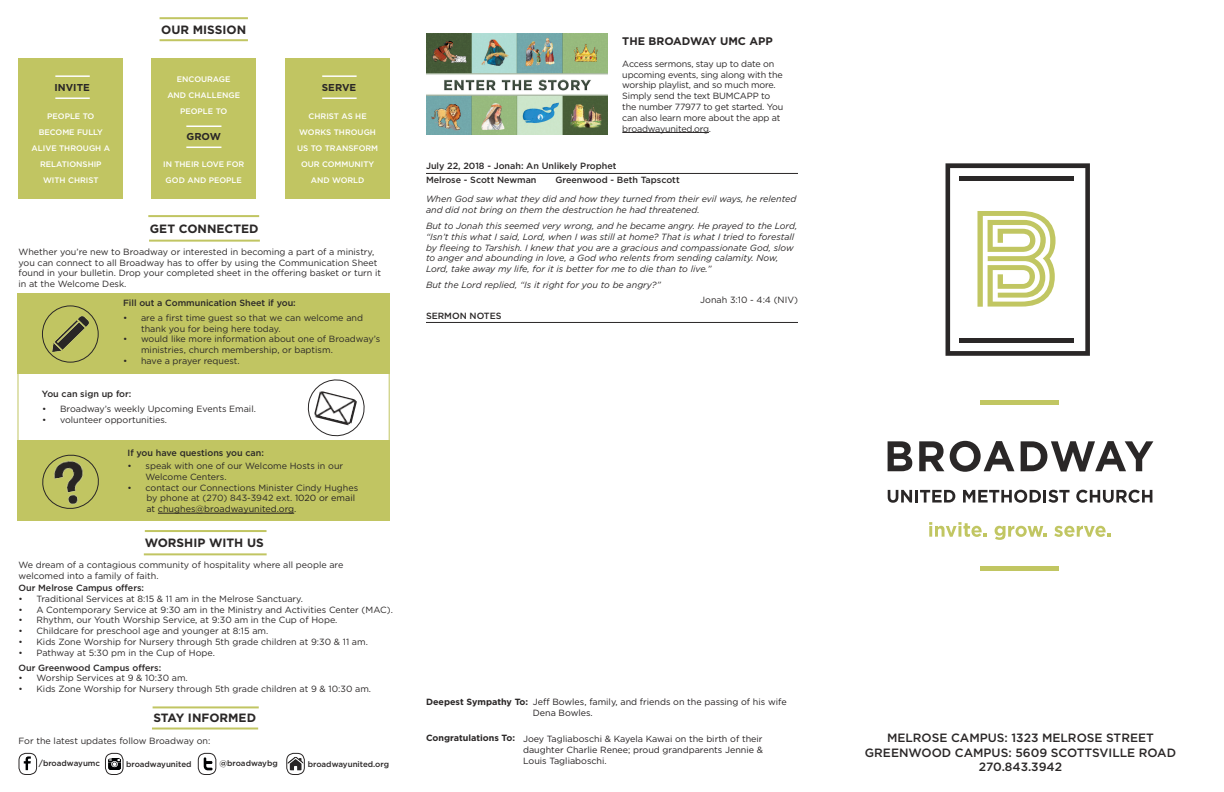
<style>
.page{position:relative;width:1224px;height:792px;background:#fff}
.page>*{position:absolute;margin:0;border:0;box-sizing:border-box;transform-origin:0 0}
.t1{font:500 12px "Gotham";color:#2a2727}
.t2{font:700 12px "Gotham";color:#2a2727}
.t3{font:700 11px "Gotham";color:#2a2727}
.t4{font:700 10px "Gotham";color:#2a2727}
.t5{font:9px/10.8px "Gotham";color:#2a2727}
.t6{font:italic 9px/10.8px "Gotham";color:#2a2727}
.t7{font:500 9px "Gotham";color:#2a2727}
.t8{font:9px "Gotham";color:#231f20}
.t9{font:9px/10.8px "Gotham";letter-spacing:-.02em;color:#2a2727}
.t10{font:700 9px "Gotham";color:#2a2727}
.t11{font:500 8px/16px "Gotham";color:#fff;text-align:center}
.t12{font:500 8px "Gotham";color:#2a2727}
.s1{color:#231f20}
</style>
<div class="page">
<hr style="left:426px;top:173px;width:372px;height:1px;background:#2a2727">
<hr style="left:426px;top:322px;width:372px;height:1px;background:#2a2727">
<div style="left:17px;top:294px;width:373px;height:80px;background:#c1c562"></div>
<hr style="left:149px;top:240px;width:111px;height:2px;background:#c1c562">
<hr style="left:17px;top:359px;width:1px;height:110px;background:#c1c562">
<hr style="left:152px;top:728px;width:106px;height:2px;background:#c1c562">
<img style="left:20px;top:753px;width:17px;height:21px">
<div style="left:18px;top:753px;width:19px;height:22px;border:1px solid #2a2727;border-radius:7px"></div>
<img style="left:200px;top:757px;width:13px;height:15px">
<div style="left:198px;top:753px;width:18px;height:22px;border:1px solid #2a2727;border-radius:7px"></div>
<svg style="left:109px;top:758px;width:11px;height:12px"></svg>
<div style="left:105px;top:753px;width:19px;height:22px;border:1px solid #2a2727;border-radius:7px"></div>
<div style="left:17px;top:441px;width:373px;height:80px;background:#c1c562"></div>
<hr style="left:158px;top:513px;width:136px;height:1px;background:#231f20">
<hr style="left:160px;top:39px;width:88px;height:2px;background:#c1c562">
<img style="left:48px;top:311px;width:45px;height:46px">
<div style="left:42px;top:305px;width:57px;height:58px;border:1px solid #2a2727;border-radius:50%"></div>
<svg style="left:307px;top:379px;width:58px;height:58px"></svg>
<svg style="left:42px;top:454px;width:57px;height:55px"></svg>
<hr style="left:144px;top:553px;width:123px;height:2px;background:#c1c562">
<hr style="left:160px;top:17px;width:88px;height:2px;background:#c1c562">
<hr style="left:148px;top:215px;width:111px;height:2px;background:#c1c562">
<hr style="left:145px;top:530px;width:122px;height:2px;background:#c1c562">
<hr style="left:153px;top:706px;width:106px;height:2px;background:#c1c562">
<img style="left:288px;top:757px;width:15px;height:13px">
<div style="left:286px;top:753px;width:19px;height:22px;border:1px solid #2a2727;border-radius:7px"></div>
<div style="left:19px;top:59px;width:104px;height:140px;background:#c1c562"></div>
<div style="left:152px;top:59px;width:104px;height:140px;background:#c1c562"></div>
<div style="left:286px;top:59px;width:104px;height:140px;background:#c1c562"></div>
<hr style="left:55px;top:75px;width:35px;height:2px;background:#fff">
<hr style="left:55px;top:97px;width:35px;height:2px;background:#fff">
<hr style="left:322px;top:75px;width:35px;height:2px;background:#fff">
<hr style="left:322px;top:97px;width:35px;height:2px;background:#fff">
<hr style="left:186px;top:126px;width:35px;height:1px;background:#fff">
<hr style="left:186px;top:147px;width:35px;height:1px;background:#fff">
<hr style="left:389px;top:354px;width:1px;height:111px;background:#c1c562">
<img style="left:426px;top:33px;width:181px;height:102px">
<svg style="left:929px;top:522px;width:58px;height:15px"></svg>
<svg style="left:995px;top:526px;width:52px;height:14px"></svg>
<svg style="left:1054px;top:526px;width:57px;height:11px"></svg>
<div style="left:980px;top:566px;width:79px;height:5px;background:#c1c662"></div>
<hr style="left:980px;top:400px;width:79px;height:4px;background:#c1c662">
<svg style="left:888px;top:441px;width:24px;height:30px"></svg>
<svg style="left:919px;top:441px;width:25px;height:30px"></svg>
<svg style="left:950px;top:441px;width:64px;height:31px"></svg>
<svg style="left:1021px;top:441px;width:132px;height:30px"></svg>
<svg style="left:888px;top:490px;width:67px;height:13px"></svg>
<svg style="left:963px;top:490px;width:107px;height:13px"></svg>
<svg style="left:1076px;top:490px;width:76px;height:13px"></svg>
<svg style="left:946px;top:163px;width:144px;height:193px"></svg>
<hr style="left:622px;top:132px;width:87px;height:1px;background:#2a2727">
<p class="t4" style="left:55px;top:81px;width:37px">INVITE</p>
<p class="t11" style="left:47px;top:108px;width:49px">PEOPLE TO</p>
<p class="t11" style="left:32px;top:124px;width:80px">BECOME FULLY<br>ALIVE THROUGH A<br>RELATIONSHIP</p>
<p class="t11" style="left:43px;top:172px;width:57px">WITH CHRIST</p>
<p class="t2" style="left:161px;top:21px;width:86px">OUR MISSION</p>
<p class="t11" style="left:177px;top:71px;width:55px">ENCOURAGE</p>
<p class="t11" style="left:167px;top:87px;width:74px">AND CHALLENGE</p>
<p class="t11" style="left:180px;top:103px;width:49px">PEOPLE TO</p>
<p class="t4" style="left:187px;top:130px;width:36px">GROW</p>
<p class="t11" style="left:163px;top:156px;width:83px">IN THEIR LOVE FOR</p>
<p class="t11" style="left:166px;top:172px;width:78px">GOD AND PEOPLE</p>
<p class="t4" style="left:322px;top:81px;width:36px">SERVE</p>
<p class="t11" style="left:309px;top:108px;width:60px">CHRIST AS HE</p>
<p class="t11" style="left:299px;top:124px;width:78px">WORKS THROUGH</p>
<p class="t11" style="left:297px;top:140px;width:83px">US TO TRANSFORM</p>
<p class="t11" style="left:301px;top:156px;width:75px">OUR COMMUNITY</p>
<p class="t11" style="left:311px;top:172px;width:55px">AND WORLD</p>
<p class="t2" style="left:150px;top:221px;width:110px">GET CONNECTED</p>
<p class="t5" style="left:18px;top:246px;width:364px">Whether you’re new to Broadway or interested in becoming a part of a ministry, you can connect to all Broadway has to offer by using the Communication Sheet found in your bulletin. Drop your completed sheet in the offering basket or turn it in at the Welcome Desk.</p>
<p class="t7" style="left:123px;top:297px;width:174px">Fill out a Communication Sheet if you:</p>
<p class="t5" style="left:141px;top:312px;width:223px;text-indent:-18px">• are a first time guest so that we can welcome and thank you for being here today.</p>
<p class="t5" style="left:141px;top:334px;width:241px;text-indent:-18px">• would like more information about one of Broadway’s ministries, church membership, or baptism.</p>
<p class="t5" style="left:123px;top:355px;width:118px">• have a prayer request.</p>
<p class="t7" style="left:42px;top:388px;width:91px">You can sign up for:</p>
<p class="t5" style="left:42px;top:403px;width:215px">• Broadway’s weekly Upcoming Events Email.</p>
<p class="t5" style="left:42px;top:414px;width:127px">• volunteer opportunities.</p>
<p class="t7" style="left:128px;top:447px;width:138px">If you have questions you can:</p>
<p class="t5" style="left:146px;top:460px;width:199px;text-indent:-18px">• speak with one of our Welcome Hosts in our<br>Welcome Centers.</p>
<p class="t5" style="left:128px;top:482px;width:232px">• contact our Connections Minister Cindy Hughes</p>
<p class="t5" style="left:146px;top:493px;width:210px">by phone at (270) 843-3942 ext. <span class="s1">1020 or email</span></p>
<p class="t8" style="left:146px;top:503px;width:151px">at chughes@broadwayunited.org.</p>
<p class="t2" style="left:145px;top:534px;width:121px">WORSHIP WITH US</p>
<p class="t5" style="left:18px;top:559px;width:326px">We dream of a contagious community of hospitality where all people are welcomed into a family of faith.</p>
<p class="t7" style="left:18px;top:582px;width:127px">Our Melrose Campus offers:</p>
<p class="t5" style="left:18px;top:593px;width:286px">• Traditional Services at 8:15 &amp; 11 am in the Melrose Sanctuary.</p>
<p class="t5" style="left:18px;top:604px;width:376px">• A Contemporary Service at 9:30 am in the Ministry and Activities Center (MAC).</p>
<p class="t5" style="left:18px;top:615px;width:321px">• Rhythm, our Youth Worship Service, at 9:30 am in the Cup of Hope.</p>
<p class="t5" style="left:18px;top:625px;width:251px">• Childcare for preschool age and younger at 8:15 am.</p>
<p class="t5" style="left:18px;top:636px;width:351px">• Kids Zone Worship for Nursery through 5th grade children at 9:30 &amp; 11 am.</p>
<p class="t5" style="left:18px;top:647px;width:198px">• Pathway at 5:30 pm in the Cup of Hope.</p>
<p class="t7" style="left:18px;top:662px;width:144px">Our Greenwood Campus offers:</p>
<p class="t5" style="left:18px;top:673px;width:171px">• Worship Services at 9 &amp; 10:30 am.</p>
<p class="t5" style="left:18px;top:683px;width:354px">• Kids Zone Worship for Nursery through 5th grade children at 9 &amp; 10:30 am.</p>
<p class="t2" style="left:153px;top:710px;width:104px">STAY INFORMED</p>
<p class="t5" style="left:18px;top:735px;width:193px">For the latest updates follow Broadway on:</p>
<p class="t12" style="left:39px;top:758px;width:63px">/broadwayumc</p>
<p class="t12" style="left:126px;top:759px;width:67px">broadwayunited</p>
<p class="t12" style="left:219px;top:758px;width:60px">@broadwaybg</p>
<p class="t12" style="left:308px;top:759px;width:83px">broadwayunited.org</p>
<p class="t3" style="left:622px;top:34px;width:152px">THE BROADWAY UMC APP</p>
<p class="t9" style="left:622px;top:58px;width:162px">Access sermons, stay up to date on upcoming events, sing along with the worship playlist, and so much more.<br>Simply send the text BUMCAPP to the number 77977 to get started. You can also learn more about the app at broadwayunited.org.</p>
<p class="t7" style="left:426px;top:160px;width:192px">July 22, 2018 - Jonah: An Unlikely Prophet</p>
<p class="t7" style="left:426px;top:174px;width:112px">Melrose - Scott Newman</p>
<p class="t7" style="left:555px;top:174px;width:126px">Greenwood - Beth Tapscott</p>
<p class="t6" style="left:426px;top:194px;width:372px">When God saw what they did and how they turned from their evil ways, he relented and did not bring on them the destruction he had threatened.</p>
<p class="t6" style="left:426px;top:220px;width:373px">But to Jonah this seemed very wrong, and he became angry. He prayed to the Lord, “Isn’t this what I said, Lord, when I was still at home? That is what I tried to forestall by fleeing to Tarshish. I knew that you are a gracious and compassionate God, slow to anger and abounding in love, a God who relents from sending calamity. Now, Lord, take away my life, for it is better for me to die than to live.”</p>
<p class="t6" style="left:426px;top:279px;width:236px">But the Lord replied, “Is it right for you to be angry?”</p>
<p class="t5" style="left:700px;top:294px;width:99px">Jonah 3:10 - 4:4 (NIV)</p>
<p class="t7" style="left:426px;top:310px;width:77px">SERMON NOTES</p>
<p class="t8" style="left:533px;top:696px;width:255px">Jeff Bowles, family, and friends on the passing of his wife</p>
<p class="t8" style="left:533px;top:707px;width:62px">Dena Bowles.</p>
<p class="t8" style="left:523px;top:733px;width:241px">Joey Tagliaboschi &amp; Kayela Kawai on the birth of their</p>
<p class="t8" style="left:523px;top:744px;width:242px">daughter Charlie Renee; proud grandparents Jennie &amp;</p>
<p class="t8" style="left:523px;top:755px;width:85px">Louis Tagliaboschi.</p>
<p class="t10" style="left:426px;top:696px;width:104px">Deepest Sympathy To:</p>
<p class="t10" style="left:426px;top:732px;width:91px">Congratulations To:</p>
<p class="t1" style="left:887px;top:730px;width:268px">MELROSE CAMPUS: 1323 MELROSE STREET</p>
<p class="t1" style="left:865px;top:745px;width:313px">GREENWOOD CAMPUS: 5609 SCOTTSVILLE ROAD</p>
<p class="t1" style="left:979px;top:759px;width:85px">270.843.3942</p>
</div>
